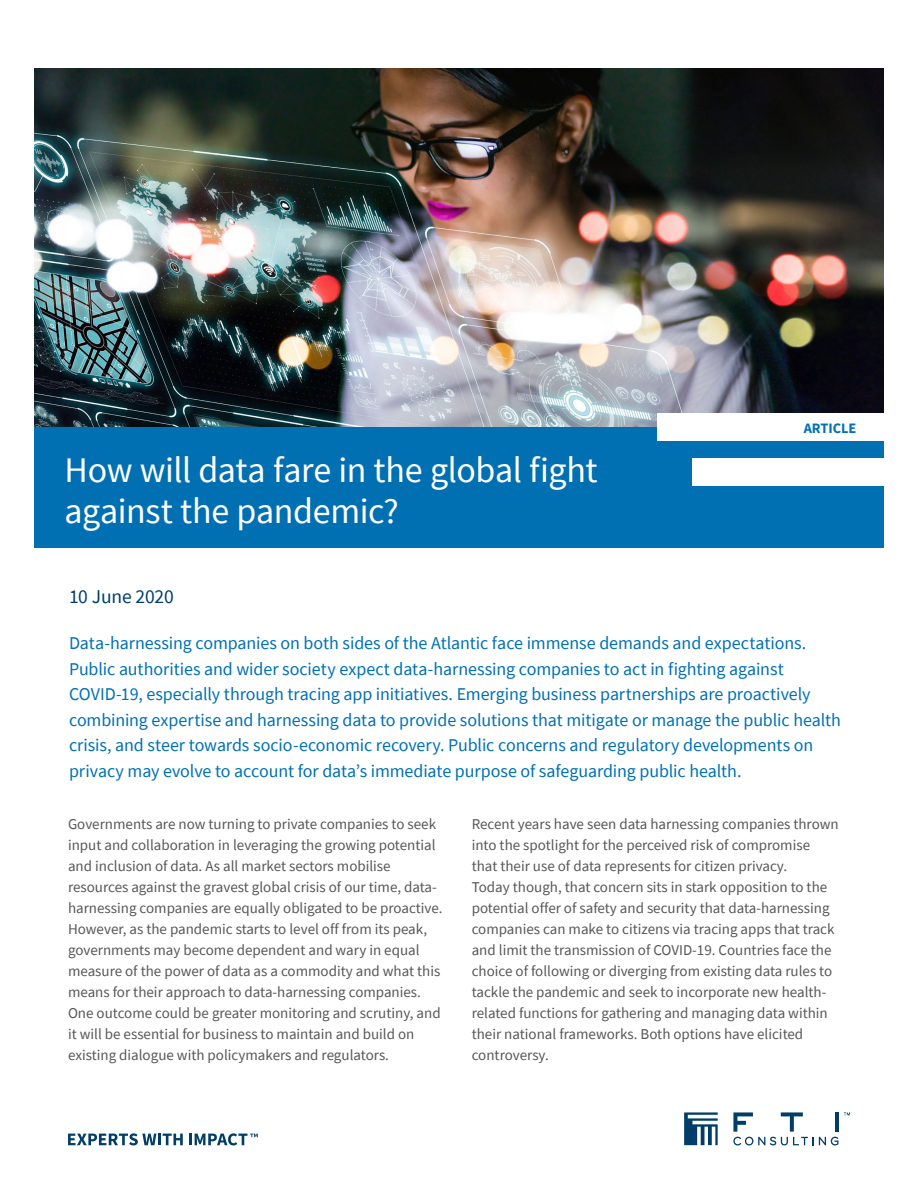
<style>
.page{position:relative;width:918px;height:1188px;background:#fff}
.page>*{position:absolute;margin:0;border:0;box-sizing:border-box;transform-origin:0 0}
.t1{font:36px/41.5px "Source Sans Pro";letter-spacing:-.01em;color:#fff}
.t2{font:19.5px "Source Sans Pro";letter-spacing:-.01em;color:#003e69}
.t3{font:18px/25.5px "Source Sans Pro";letter-spacing:-.005em;color:#0070b3}
.t4{font:15px/21px "Source Sans Pro";color:#575756}
.t5{font:700 14.4px "Source Sans Pro";color:#0070b3}
</style>
<div class="page">
<svg style="left:68px;top:1133px;width:115px;height:12px"></svg>
<svg style="left:189px;top:1133px;width:69px;height:12px"></svg>
<svg style="left:684px;top:1112px;width:34px;height:33px"></svg>
<svg style="left:844px;top:1112px;width:6px;height:3px"></svg>
<hr style="left:835px;top:1112px;width:4px;height:20px;background:#003e69">
<svg style="left:733px;top:1112px;width:105px;height:33px"></svg>
<img style="left:34px;top:68px;width:850px;height:359px">
<div style="left:34px;top:427px;width:850px;height:121px;background:#0070b3"></div>
<div style="left:657px;top:413px;width:228px;height:28px;background:#fff"></div>
<div style="left:693px;top:459px;width:192px;height:27px;background:#fff"></div>
<h1 class="t1" style="left:65px;top:449px;width:535px">How will data fare in the global fight against the pandemic?</h1>
<p class="t5" style="left:804px;top:419px;width:54px">ARTICLE</p>
<h2 class="t2" style="left:69px;top:585px;width:106px">10 June 2020</h2>
<p class="t3" style="left:69px;top:630px;width:773px">Data-harnessing companies on both sides of the Atlantic face immense demands and expectations.<br>Public authorities and wider society expect data-harnessing companies to act in fighting against COVID-19, especially through tracing app initiatives. Emerging business partnerships are proactively combining expertise and harnessing data to provide solutions that mitigate or manage the public health crisis, and steer towards socio-economic recovery. Public concerns and regulatory developments on privacy may evolve to account for data’s immediate purpose of safeguarding public health.</p>
<p class="t4" style="left:68px;top:813px;width:376px">Governments are now turning to private companies to seek input and collaboration in leveraging the growing potential and inclusion of data. As all market sectors mobilise resources against the gravest global crisis of our time, data&shy;harnessing companies are equally obligated to be proactive.<br>However, as the pandemic starts to level off from its peak, governments may become dependent and wary in equal measure of the power of data as a commodity and what this means for their approach to data-harnessing companies.<br>One outcome could be greater monitoring and scrutiny, and it will be essential for business to maintain and build on existing dialogue with policymakers and regulators.</p>
<p class="t4" style="left:472px;top:813px;width:369px">Recent years have seen data harnessing companies thrown into the spotlight for the perceived risk of compromise that their use of data represents for citizen privacy.<br>Today though, that concern sits in stark opposition to the potential offer of safety and security that data-harnessing companies can make to citizens via tracing apps that track and limit the transmission of COVID-19. Countries face the choice of following or diverging from existing data rules to tackle the pandemic and seek to incorporate new health&shy;related functions for gathering and managing data within their national frameworks. Both options have elicited controversy.</p>
</div>
